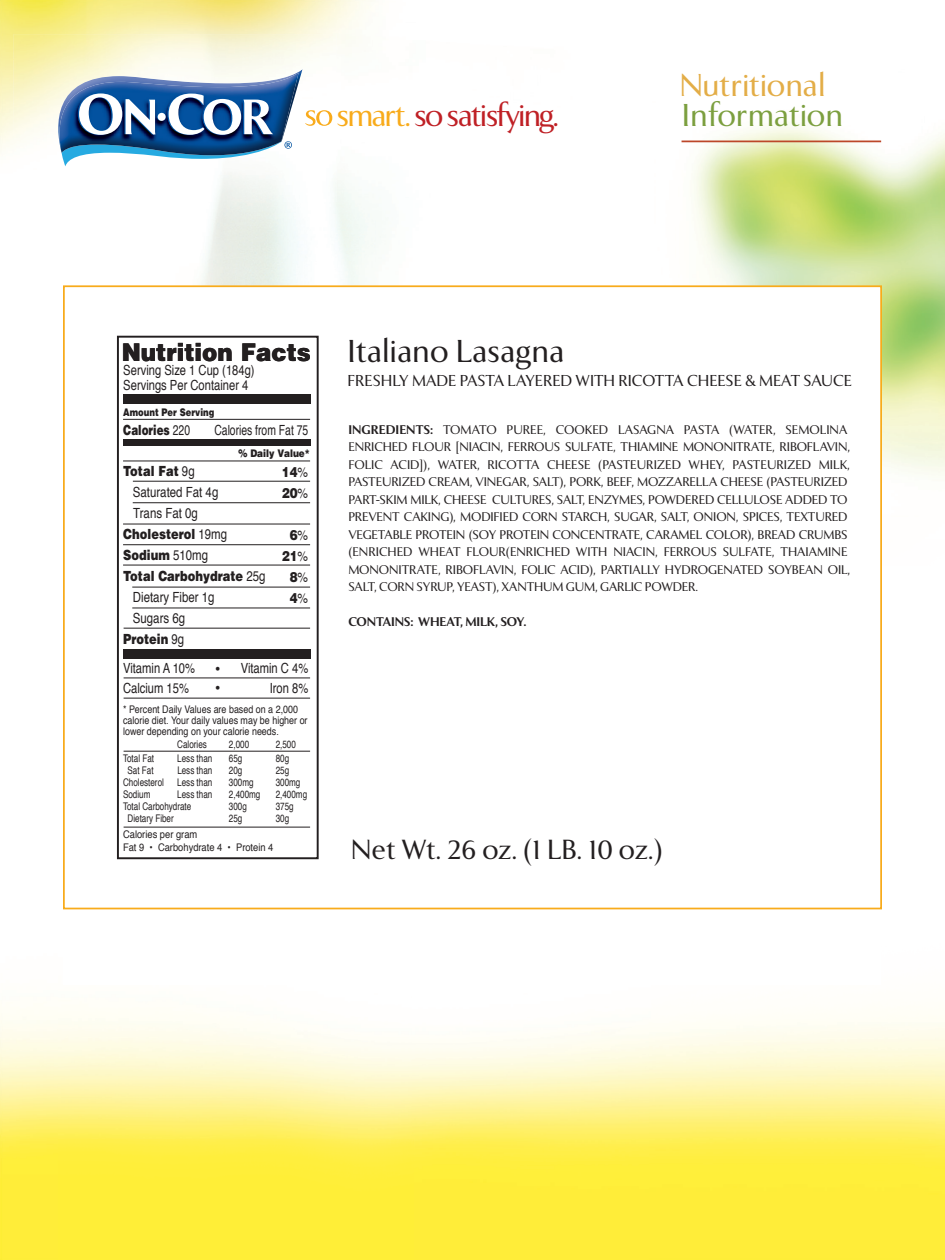
<style>
.page{position:relative;width:945px;height:1260px;background:#fff}
.page>*{position:absolute;margin:0;border:0;box-sizing:border-box;transform-origin:0 0}
.t1{font:31.5px "Exemplar Pro";color:#231f20}
.t2{font:31.5px "Exemplar Pro";letter-spacing:-.015em;color:#e3ad47}
.t3{font:31.5px "Exemplar Pro";letter-spacing:-.005em;color:#7c9f3f}
.t4{font:30.97px "Exemplar Pro";letter-spacing:-.06em;color:#bf2025}
.t5{font:27.47px "Exemplar Pro";letter-spacing:-.01em;color:#231f20}
.t6{font:900 24.5px "Helvetica";color:#231f20;scale:.94 1}
.t7{font:17.5px "Helvetica";color:#231f20;scale:.95 1}
.t8{font:15.75px "Exemplar Pro";color:#231f20}
.t9{font:14px/15px "Helvetica";color:#231f20;scale:.8 1}
.t10{font:900 14px "Helvetica";color:#231f20;scale:.82 1}
.t11{font:14px "Helvetica";color:#231f20;scale:.82 1}
.t12{font:14px "Helvetica";color:#231f20;scale:.74 1}
.t13{font:900 14px/21px "Helvetica";color:#231f20;scale:.85 1}
.t14{font:900 14px "Helvetica";color:#231f20;scale:.74 1}
.t15{font:12.6px/17.5px "Exemplar Pro";letter-spacing:-.01em;color:#231f20}
.t16{font:800 12.6px "Exemplar Pro";letter-spacing:-.01em;color:#231f20}
.t17{font:10.5px "Helvetica";color:#231f20;scale:.77 1}
.t18{font:10.5px/11px "Helvetica";color:#231f20;scale:.85 1}
.t19{font:10.5px/12.2px "Helvetica";color:#231f20;scale:.89 1}
.t20{font:900 10.5px "Helvetica";color:#231f20;scale:.8 1}
.t21{font:900 10.5px "Helvetica";color:#231f20;scale:.85 1}
.s1{color:#f8ab1b}
.s2{font-weight:400}
.s3{font-size:17.5px}
.s4{font-weight:800}
</style>
<div class="page">
<img style="left:0;top:0;width:375px;height:59px">
<img style="left:0;top:59px;width:58px;height:1201px">
<img style="left:650px;top:124px;width:295px;height:1136px">
<img style="left:58px;top:909px;width:592px;height:351px">
<img style="left:14px;top:34px;width:322px;height:168px">
<img style="left:305px;top:110px;width:31px;height:16px">
<img style="left:61px;top:155px;width:220px;height:11px">
<img style="left:52px;top:69px;width:250px;height:83px">
<img style="left:56px;top:73px;width:243px;height:82px">
<svg style="left:78px;top:93px;width:77px;height:42px"></svg>
<div style="left:158px;top:113px;width:8px;height:8px;background:#fff;border-radius:50%"></div>
<svg style="left:167px;top:94px;width:106px;height:41px"></svg>
<hr style="left:682px;top:141px;width:199px;height:1px;background:#bc4729">
<div style="left:64px;top:286px;width:817px;height:698px;background:#fff"></div>
<svg style="left:284px;top:141px;width:8px;height:8px"></svg>
<div style="left:117px;top:336px;width:202px;height:523px;background:#fff;border:2px solid #231f20"></div>
<div style="left:123px;top:395px;width:188px;height:9px;background:#231f20"></div>
<div style="left:123px;top:650px;width:188px;height:9px;background:#231f20"></div>
<div style="left:123px;top:439px;width:188px;height:7px;background:#231f20"></div>
<hr style="left:133px;top:481px;width:177px;height:1px;background:#231f20">
<hr style="left:133px;top:502px;width:177px;height:1px;background:#231f20">
<hr style="left:123px;top:461px;width:187px;height:1px;background:#231f20">
<hr style="left:123px;top:419px;width:187px;height:1px;background:#231f20">
<hr style="left:123px;top:524px;width:187px;height:1px;background:#231f20">
<hr style="left:123px;top:544px;width:187px;height:1px;background:#231f20">
<hr style="left:123px;top:565px;width:187px;height:1px;background:#231f20">
<hr style="left:132px;top:587px;width:178px;height:1px;background:#231f20">
<hr style="left:132px;top:608px;width:178px;height:1px;background:#231f20">
<hr style="left:124px;top:628px;width:186px;height:1px;background:#231f20">
<hr style="left:124px;top:677px;width:186px;height:1px;background:#231f20">
<hr style="left:124px;top:698px;width:186px;height:1px;background:#231f20">
<hr style="left:124px;top:751px;width:186px;height:1px;background:#231f20">
<hr style="left:124px;top:827px;width:186px;height:1px;background:#231f20">
<h1 class="t2" style="left:679px;top:66px;width:148px">Nutritional</h1>
<h2 class="t4" style="left:304px;top:96px;width:256px"><span class="s1">so smart.</span> so satisfying.</h2>
<h1 class="t3" style="left:682px;top:96px;width:163px">Information</h1>
<h3 class="t6" style="left:122px;top:336px;width:203px">Nutrition Facts</h3>
<p class="t9" style="left:123px;top:363px;width:166px">Serving Size 1 Cup (184g)<br>Servings Per Container 4</p>
<p class="t20" style="left:123px;top:405px;width:115px">Amount Per Serving</p>
<p class="t14" style="left:123px;top:421px;width:92px">Calories <span class="s2">220</span></p>
<p class="t12" style="left:214px;top:419px;width:128px">Calories from Fat 75</p>
<p class="t10" style="left:123px;top:462px;width:89px">Total Fat <span class="s2">9g</span></p>
<p class="t11" style="left:133px;top:482px;width:106px">Saturated Fat 4g</p>
<p class="t11" style="left:133px;top:503px;width:80px">Trans Fat 0g</p>
<p class="t10" style="left:123px;top:525px;width:128px">Cholesterol <span class="s2">19mg</span></p>
<p class="t10" style="left:123px;top:546px;width:105px">Sodium <span class="s2">510mg</span></p>
<p class="t10" style="left:123px;top:567px;width:175px">Total Carbohydrate <span class="s2">25g</span></p>
<p class="t11" style="left:133px;top:587px;width:101px">Dietary Fiber 1g</p>
<p class="t11" style="left:133px;top:608px;width:65px">Sugars 6g</p>
<p class="t10" style="left:123px;top:630px;width:76px">Protein <span class="s2">9g</span></p>
<p class="t21" style="left:238px;top:446px;width:86px">% Daily Value*</p>
<p class="t13" style="left:282px;top:461px;width:33px">14<span class="s2">%<br></span>20<span class="s2">%</span></p>
<p class="t13" style="left:282px;top:524px;width:33px;text-align:center">6<span class="s2">%<br></span>21<span class="s2">%<br></span>8<span class="s2">%<br></span>4<span class="s2">%</span></p>
<p class="t9" style="left:123px;top:659px;width:233px;line-height:19.2px">Vitamin A 10% <span class="s3">•</span> Vitamin C 4%<br>Calcium 15%</p>
<h3 class="t7" style="left:215px;top:675px;width:8px">•</h3>
<p class="t9" style="left:270px;top:681px;width:50px">Iron 8%</p>
<p class="t18" style="left:123px;top:704px;width:219px">* Percent Daily Values are based on a 2,000 calorie diet. Your daily values may be higher or lower depending on your calorie needs.</p>
<p class="t17" style="left:177px;top:737px;width:40px">Calories</p>
<p class="t17" style="left:229px;top:737px;width:28px">2,000</p>
<p class="t17" style="left:276px;top:737px;width:28px">2,500</p>
<p class="t17" style="left:123px;top:751px;width:42px">Total Fat</p>
<p class="t17" style="left:177px;top:751px;width:47px">Less than</p>
<p class="t17" style="left:229px;top:751px;width:19px">65g</p>
<p class="t17" style="left:276px;top:751px;width:19px">80g</p>
<p class="t17" style="left:128px;top:763px;width:35px">Sat Fat</p>
<p class="t17" style="left:177px;top:763px;width:47px">Less than</p>
<p class="t17" style="left:229px;top:763px;width:19px">20g</p>
<p class="t17" style="left:276px;top:763px;width:19px">25g</p>
<p class="t17" style="left:123px;top:775px;width:55px">Cholesterol</p>
<p class="t17" style="left:177px;top:775px;width:47px">Less than</p>
<p class="t17" style="left:229px;top:775px;width:34px">300mg</p>
<p class="t17" style="left:276px;top:775px;width:34px">300mg</p>
<p class="t17" style="left:123px;top:786px;width:37px">Sodium</p>
<p class="t17" style="left:177px;top:786px;width:47px">Less than</p>
<p class="t17" style="left:229px;top:786px;width:42px">2,400mg</p>
<p class="t17" style="left:276px;top:786px;width:42px">2,400mg</p>
<p class="t17" style="left:123px;top:798px;width:90px">Total Carbohydrate</p>
<p class="t17" style="left:229px;top:798px;width:25px">300g</p>
<p class="t17" style="left:276px;top:798px;width:25px">375g</p>
<p class="t17" style="left:128px;top:810px;width:62px">Dietary Fiber</p>
<p class="t17" style="left:229px;top:810px;width:19px">25g</p>
<p class="t17" style="left:276px;top:810px;width:19px">30g</p>
<p class="t19" style="left:123px;top:829px;width:171px">Calories per gram<br>Fat 9 • Carbohydrate 4 • Protein 4</p>
<h1 class="t1" style="left:348px;top:332px;width:218px">Italiano Lasagna</h1>
<p class="t8" style="left:348px;top:371px;width:506px">FRESHLY MADE PASTA LAYERED WITH RICOTTA CHEESE &amp; MEAT SAUCE</p>
<p class="t15" style="left:348px;top:421px;width:503px"><span class="s4">INGREDIENTS:</span> TOMATO PUREE, COOKED LASAGNA PASTA (WATER, SEMOLINA ENRICHED FLOUR [NIACIN, FERROUS SULFATE, THIAMINE MONONITRATE, RIBOFLAVIN, FOLIC ACID]), WATER, RICOTTA CHEESE (PASTEURIZED WHEY, PASTEURIZED MILK, PASTEURIZED CREAM, VINEGAR, SALT), PORK, BEEF, MOZZARELLA CHEESE (PASTEURIZED PART-SKIM MILK, CHEESE CULTURES, SALT, ENZYMES, POWDERED CELLULOSE ADDED TO PREVENT CAKING), MODIFIED CORN STARCH, SUGAR, SALT, ONION, SPICES, TEXTURED VEGETABLE PROTEIN (SOY PROTEIN CONCENTRATE, CARAMEL COLOR), BREAD CRUMBS (ENRICHED WHEAT FLOUR(ENRICHED WITH NIACIN, FERROUS SULFATE, THAIAMINE MONONITRATE, RIBOFLAVIN, FOLIC ACID), PARTIALLY HYDROGENATED SOYBEAN OIL, SALT, CORN SYRUP, YEAST), XANTHUM GUM, GARLIC POWDER.</p>
<p class="t16" style="left:348px;top:615px;width:180px">CONTAINS: WHEAT, MILK, SOY.</p>
<h3 class="t5" style="left:351px;top:833px;width:314px">Net Wt. 26 oz. (1 LB. 10 oz.)</h3>
</div>
